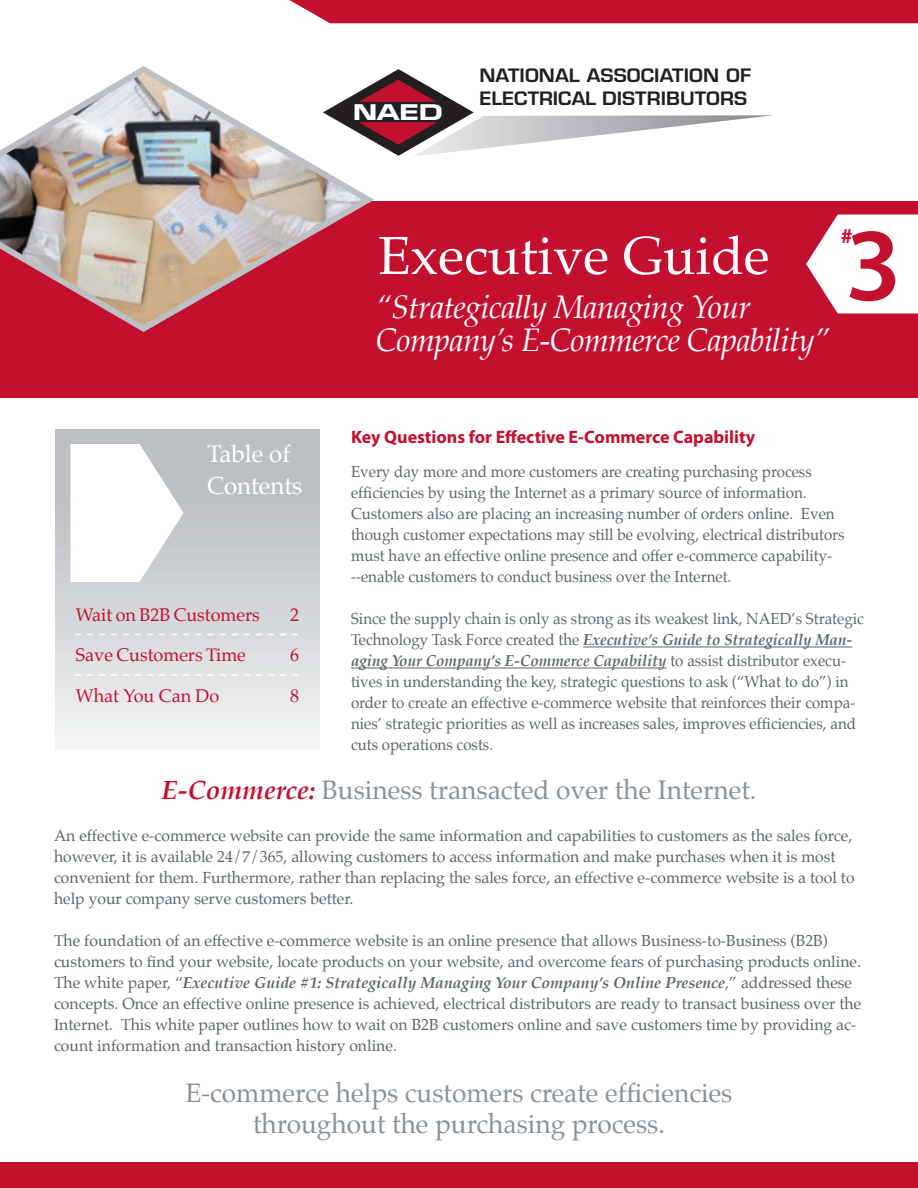
<style>
.page{position:relative;width:918px;height:1188px;background:#fff}
.page>*{position:absolute;margin:0;border:0;box-sizing:border-box;transform-origin:0 0}
.t1{font:600 104.55px "Myriad Pro";color:#c3102f}
.t2{font:53.55px "Palatino";color:#fff}
.t3{font:italic 31.95px/33.5px "Palatino";letter-spacing:-.02em;color:#fff}
.t4{font:26.25px/31.5px "Palatino";color:#88919a;text-align:center}
.t5{font:24px/31.5px "Palatino";color:#fff}
.t6{font:23.85px "Eurose Heavyface";color:#fff}
.t7{font:700 21.6px "Myriad Pro";color:#c3102f}
.t8{font:18px "Palatino";color:#c3102f}
.t9{font:700 18px "Myriad Pro";color:#c3102f}
.t10{font:600 18px/23.2px "Eurostile";letter-spacing:.005em;color:#231f20;scale:1.08 1}
.t11{font:15.75px/21px "Palatino";color:#5c6569}
.t12{font:15.75px/21px "Palatino";color:#5c6569;scale:.96 1}
.s1{font-weight:700;font-style:italic}
.s2{font-weight:700;font-style:italic;color:#c3102f}
</style>
<div class="page">
<svg style="left:380px;top:69px;width:392px;height:87px"></svg>
<div style="left:56px;top:429px;width:264px;height:321px;background:linear-gradient(to bottom,#b2b6bc,#f0f1f3)"></div>
<div style="left:289px;top:0;width:629px;height:23px;background:#c3102f"></div>
<div style="left:0;top:1162px;width:918px;height:26px;background:#c3102f"></div>
<div style="left:0;top:201px;width:918px;height:197px;background:#c3102f"></div>
<hr style="left:583px;top:647px;width:269px;height:1px;background:#5c6569">
<hr style="left:351px;top:668px;width:316px;height:1px;background:#5c6569">
<img style="left:0;top:66px;width:380px;height:266px">
<svg style="left:70px;top:444px;width:114px;height:138px"></svg>
<svg style="left:75px;top:634px;width:223px;height:1px"></svg>
<svg style="left:75px;top:674px;width:223px;height:2px"></svg>
<svg style="left:806px;top:214px;width:112px;height:100px;background:#f5d9de"></svg>
<h3 class="t5" style="left:207px;top:440px;width:97px">Table of<br>Contents</h3>
<p class="t8" style="left:76px;top:603px;width:186px">Wait on B2B Customers</p>
<p class="t8" style="left:290px;top:603px;width:10px">2</p>
<p class="t8" style="left:76px;top:643px;width:172px">Save Customers Time</p>
<p class="t8" style="left:290px;top:643px;width:10px">6</p>
<p class="t8" style="left:76px;top:684px;width:145px">What You Can Do</p>
<p class="t8" style="left:290px;top:684px;width:10px">8</p>
<h3 class="t6" style="left:354px;top:100px;width:91px">NAED</h3>
<p class="t10" style="left:479px;top:63px;width:253px">NATIONAL ASSOCIATION OF<br>ELECTRICAL DISTRIBUTORS</p>
<h2 class="t2" style="left:378px;top:221px;width:393px">Executive Guide</h2>
<h3 class="t3" style="left:376px;top:294px;width:456px">“Strategically Managing Your<br>Company’s E-Commerce Capability”</h3>
<h3 class="t7" style="left:841px;top:224px;width:13px">#</h3>
<h1 class="t1" style="left:845px;top:207px;width:58px">3</h1>
<p class="t9" style="left:351px;top:426px;width:406px">Key Questions for Effective E-Commerce Capability</p>
<p class="t12" style="left:351px;top:463px;width:516px">Every day more and more customers are creating purchasing process efficiencies by using the Internet as a primary source of information.<br>Customers also are placing an increasing number of orders online. Even though customer expectations may still be evolving, electrical distributors must have an effective online presence and offer e-commerce capability---enable customers to conduct business over the Internet.</p>
<p class="t12" style="left:351px;top:610px;width:536px">Since the supply chain is only as strong as its weakest link, NAED’s Strategic Technology Task Force created the <span class="s1">Executive’s Guide to Strategically Man&shy;aging Your Company’s E-Commerce Capability</span> to assist distributor execu&shy;tives in understanding the key, strategic questions to ask (“What to do”) in order to create an effective e-commerce website that reinforces their compa&shy;nies’ strategic priorities as well as increases sales, improves efficiencies, and cuts operations costs.</p>
<h3 class="t4" style="left:162px;top:777px;width:596px"><span class="s2">E-Commerce:</span> Business transacted over the Internet.</h3>
<p class="t11" style="left:54px;top:827px;width:802px">An effective e-commerce website can provide the same information and capabilities to customers as the sales force, however, it is available 24/7/365, allowing customers to access information and make purchases when it is most convenient for them. Furthermore, rather than replacing the sales force, an effective e-commerce website is a tool to help your company serve customers better.</p>
<p class="t11" style="left:54px;top:932px;width:809px">The foundation of an effective e-commerce website is an online presence that allows Business-to-Business (B2B) customers to find your website, locate products on your website, and overcome fears of purchasing products online.<br>The white paper, “<span class="s1">Executive Guide #1: Strategically Managing Your Company’s Online Presence</span>,” addressed these concepts. Once an effective online presence is achieved, electrical distributors are ready to transact business over the Internet. This white paper outlines how to wait on B2B customers online and save customers time by providing ac&shy;count information and transaction history online.</p>
<h3 class="t4" style="left:186px;top:1079px;width:548px">E-commerce helps customers create efficiencies throughout the purchasing process.</h3>
</div>
